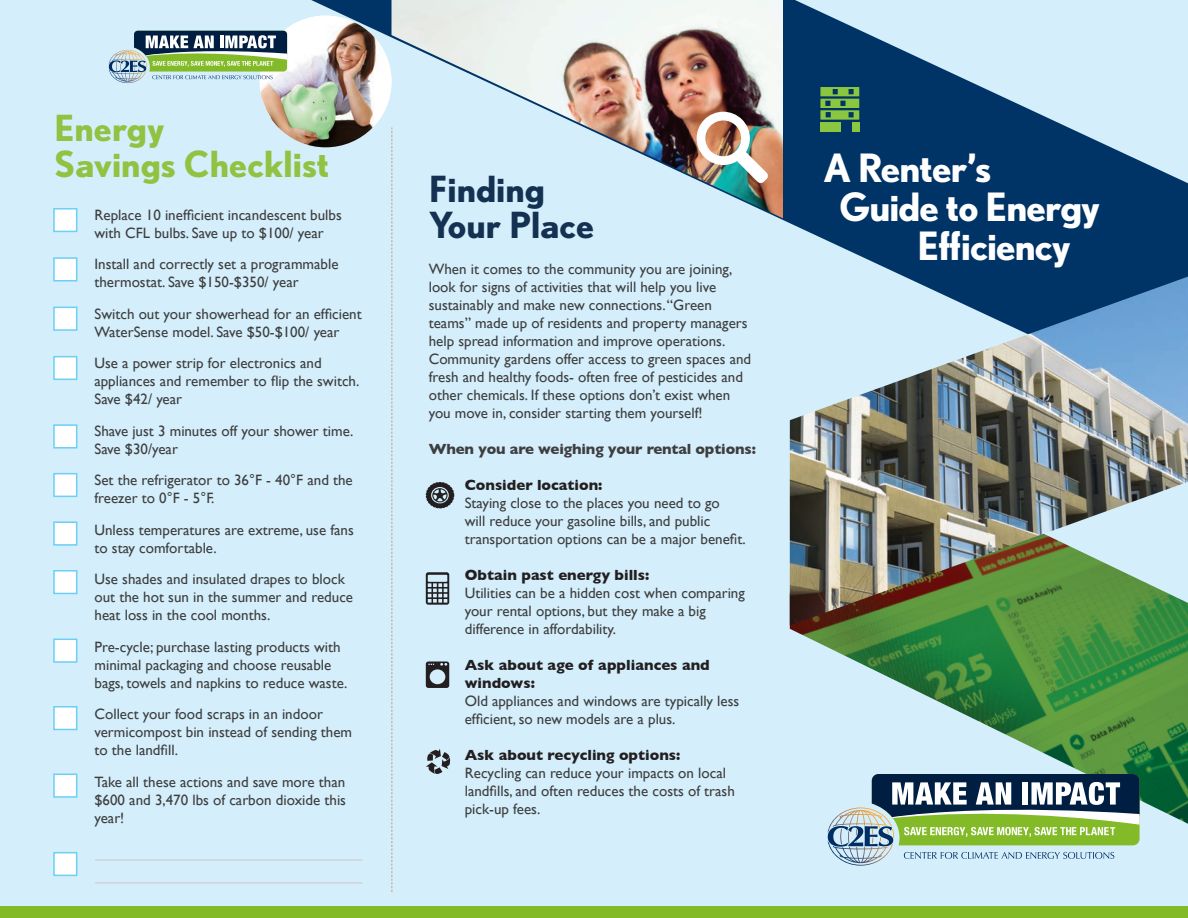
<style>
.page{position:relative;width:1188px;height:918px;background:#fff}
.page>*{position:absolute;margin:0;border:0;box-sizing:border-box;transform-origin:0 0}
.t1{font:700 39px "Nobel";letter-spacing:-.025em;color:#fff}
.t2{font:700 36px/36px "Nobel";color:#91c242}
.t3{font:700 36px/36px "Nobel";color:#143152}
.t4{font:15px/18px "Gill Sans";color:#3e3e3f}
.t5{font:700 15px "Gill Sans";letter-spacing:-.01em;color:#3e3e3f}
.s1{font-weight:700;color:#231f20}
</style>
<div class="page">
<div style="left:0;top:0;width:1188px;height:906px;background:#d4effb"></div>
<img style="left:790px;top:625px;width:398px;height:199px">
<svg style="left:828px;top:774px;width:312px;height:92px"></svg>
<div style="left:0;top:906px;width:1188px;height:12px;background:#82bb27"></div>
<svg style="left:311px;top:0;width:877px;height:409px;fill:#d4effb"></svg>
<img style="left:790px;top:277px;width:398px;height:348px">
<svg style="left:426px;top:749px;width:24px;height:25px"></svg>
<svg style="left:426px;top:572px;width:23px;height:33px"></svg>
<svg style="left:426px;top:482px;width:28px;height:26px"></svg>
<svg style="left:426px;top:662px;width:23px;height:26px"></svg>
<img style="left:392px;top:0;width:391px;height:218px">
<img style="left:697px;top:112px;width:71px;height:71px">
<div style="left:53px;top:208px;width:24px;height:24px;background:#fff;border:2px solid #6bcff6"></div>
<div style="left:53px;top:257px;width:24px;height:24px;background:#fff;border:2px solid #6bcff6"></div>
<div style="left:53px;top:307px;width:24px;height:24px;background:#fff;border:2px solid #6bcff6"></div>
<div style="left:53px;top:356px;width:24px;height:24px;background:#fff;border:2px solid #6bcff6"></div>
<div style="left:53px;top:424px;width:24px;height:25px;background:#fff;border:2px solid #6bcff6"></div>
<div style="left:53px;top:473px;width:24px;height:24px;background:#fff;border:2px solid #6bcff6"></div>
<div style="left:53px;top:521px;width:24px;height:25px;background:#fff;border:2px solid #6bcff6"></div>
<div style="left:53px;top:570px;width:24px;height:24px;background:#fff;border:2px solid #6bcff6"></div>
<div style="left:53px;top:639px;width:24px;height:24px;background:#fff;border:2px solid #6bcff6"></div>
<div style="left:53px;top:706px;width:24px;height:24px;background:#fff;border:2px solid #6bcff6"></div>
<div style="left:53px;top:774px;width:24px;height:24px;background:#fff;border:2px solid #6bcff6"></div>
<div style="left:53px;top:852px;width:24px;height:24px;background:#fff;border:2px solid #6bcff6"></div>
<hr style="left:95px;top:859px;width:268px;height:2px;background:#d1d2d4">
<hr style="left:95px;top:882px;width:268px;height:2px;background:#d1d2d4">
<svg style="left:392px;top:127px;width:1px;height:765px"></svg>
<img style="left:260px;top:16px;width:132px;height:131px;border-radius:66px">
<svg style="left:109px;top:31px;width:178px;height:52px"></svg>
<div style="left:820px;top:122px;width:21px;height:9px;background:#8bc640"></div>
<div style="left:852px;top:122px;width:7px;height:9px;background:#8bc640"></div>
<svg style="left:820px;top:87px;width:39px;height:33px"></svg>
<p class="t2" style="left:54px;top:109px;width:277px">Energy<br>Savings Checklist</p>
<p class="t4" style="left:94px;top:205px;width:249px">Replace 10 inefficient incandescent bulbs with CFL bulbs. Save up to $100/ year</p>
<p class="t4" style="left:94px;top:255px;width:246px">Install and correctly set a programmable thermostat. Save $150-$350/ year</p>
<p class="t4" style="left:94px;top:304px;width:269px">Switch out your showerhead for an efficient<br>WaterSense model. Save $50-$100/ year</p>
<p class="t4" style="left:94px;top:354px;width:266px">Use a power strip for electronics and appliances and remember to flip the switch.<br>Save $42/ year</p>
<p class="t4" style="left:94px;top:421px;width:260px">Shave just 3 minutes off your shower time.<br>Save $30/year</p>
<p class="t4" style="left:94px;top:471px;width:260px">Set the refrigerator to 36°F - 40°F and the freezer to 0°F - 5°F.</p>
<p class="t4" style="left:94px;top:520px;width:261px">Unless temperatures are extreme, use fans to stay comfortable.</p>
<p class="t4" style="left:94px;top:570px;width:260px">Use shades and insulated drapes to block out the hot sun in the summer and reduce heat loss in the cool months.</p>
<p class="t4" style="left:94px;top:637px;width:254px">Pre-cycle; purchase lasting products with minimal packaging and choose reusable bags, towels and napkins to reduce waste.</p>
<p class="t4" style="left:94px;top:705px;width:259px">Collect your food scraps in an indoor vermicompost bin instead of sending them to the landfill.</p>
<p class="t4" style="left:94px;top:772px;width:253px;text-align:justify">Take all these actions and save more than $600 and 3,470 lbs of carbon dioxide this year!</p>
<p class="t3" style="left:429px;top:170px;width:167px">Finding<br>Your Place</p>
<p class="t4" style="left:429px;top:260px;width:324px">When it comes to the community you are joining, look for signs of activities that will help you live sustainably and make new connections. “Green teams” made up of residents and property managers help spread information and improve operations.<br>Community gardens offer access to green spaces and fresh and healthy foods- often free of pesticides and other chemicals. If these options don’t exist when you move in, consider starting them yourself!</p>
<p class="t5" style="left:429px;top:440px;width:329px">When you are weighing your rental options:</p>
<p class="t4" style="left:465px;top:476px;width:282px"><span class="s1">Consider location:<br></span>Staying close to the places you need to go<br>will reduce your gasoline bills, and public transportation options can be a major benefit.</p>
<p class="t4" style="left:465px;top:566px;width:282px"><span class="s1">Obtain past energy bills:<br></span>Utilities can be a hidden cost when comparing your rental options, but they make a big difference in affordability.</p>
<p class="t4" style="left:465px;top:656px;width:276px"><span class="s1">Ask about age of appliances and windows:<br></span>Old appliances and windows are typically less efficient, so new models are a plus.</p>
<p class="t4" style="left:465px;top:746px;width:272px"><span class="s1">Ask about recycling options:<br></span>Recycling can reduce your impacts on local landfills, and often reduces the costs of trash pick-up fees.</p>
<p class="t1" style="left:823px;top:145px;width:169px">A Renter’s</p>
<p class="t1" style="left:839px;top:184px;width:263px">Guide to Energy</p>
<p class="t1" style="left:917px;top:223px;width:155px">Efficiency</p>
</div>
